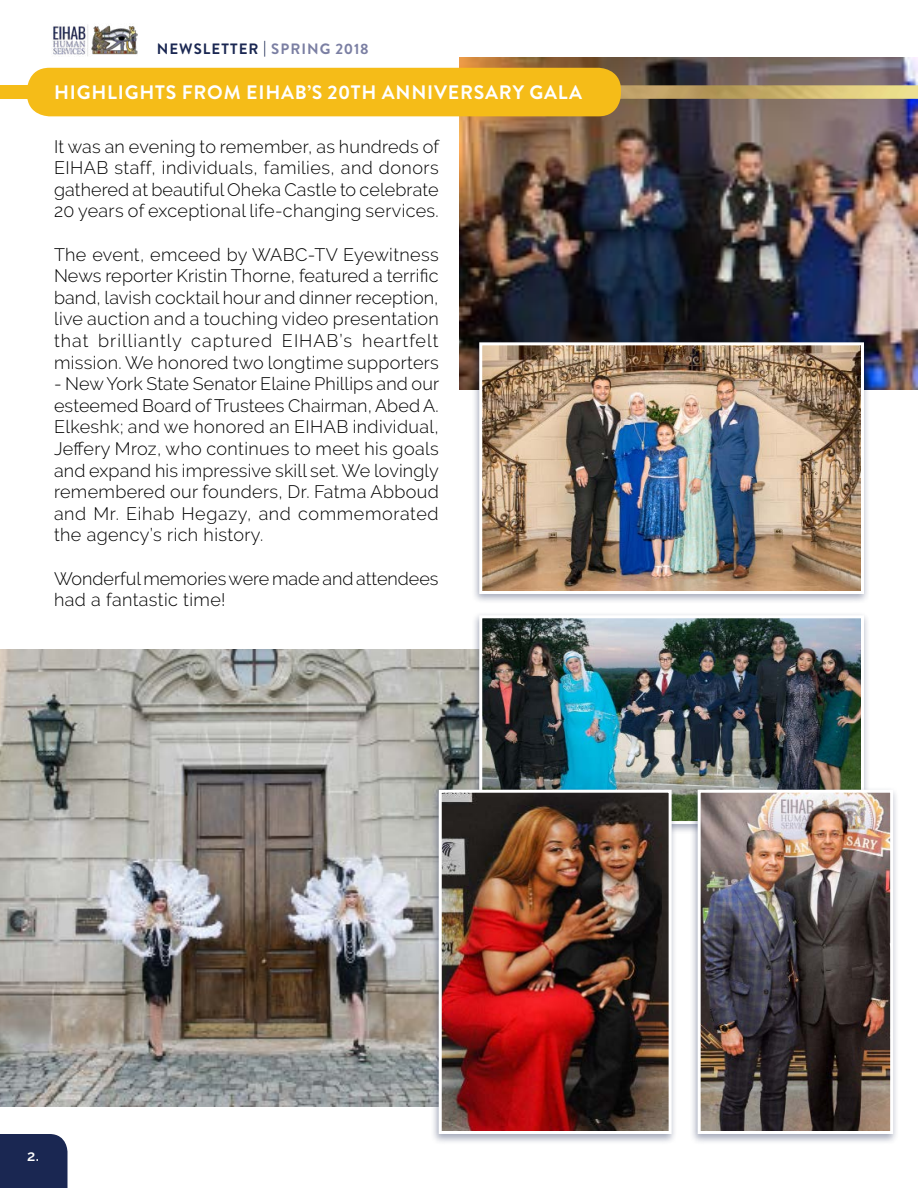
<style>
.page{position:relative;width:918px;height:1188px;background:#fff}
.page>*{position:absolute;margin:0;border:0;box-sizing:border-box;transform-origin:0 0}
.t1{font:700 19.5px "Brandon Grotesque";letter-spacing:.04em;color:#fff}
.t2{font:300 18px/21.6px "Raleway";letter-spacing:.02em;color:#000;text-align:justify}
.t3{font:300 18px/21.6px "Raleway";color:#000}
.t4{font:700 15px "Brandon Grotesque";letter-spacing:.07em;color:#1a2752}
.t5{font:600 15px "Raleway";color:#fff}
.s1{color:#7b7fa3}
</style>
<div class="page">
<div style="left:0;top:1134px;width:68px;height:54px;background:#1a2752"></div>
<img style="left:53px;top:24px;width:84px;height:32px">
<img style="left:459px;top:57px;width:459px;height:333px">
<img style="left:620px;top:85px;width:298px;height:14px">
<div style="left:0;top:85px;width:230px;height:14px;background:#f5bc18"></div>
<div style="left:27px;top:68px;width:594px;height:48px;background:#f5bc18;border-radius:23px"></div>
<img style="left:0;top:649px;width:471px;height:458px">
<div style="left:471px;top:339px;width:399px;height:265px;background:#1a2752;opacity:.4"></div>
<img style="left:483px;top:346px;width:377px;height:244px">
<div style="left:479px;top:342px;width:385px;height:252px;border:3px solid #fff"></div>
<div style="left:471px;top:612px;width:399px;height:222px;background:#1a2752;opacity:.4"></div>
<img style="left:483px;top:619px;width:377px;height:201px">
<div style="left:479px;top:615px;width:385px;height:209px;border:3px solid #fff"></div>
<div style="left:690px;top:786px;width:209px;height:359px;background:#1a2752;opacity:.4"></div>
<img style="left:702px;top:794px;width:187px;height:336px">
<div style="left:698px;top:790px;width:195px;height:344px;border:3px solid #fff"></div>
<div style="left:431px;top:786px;width:247px;height:359px;background:#1a2752;opacity:.4"></div>
<img style="left:443px;top:794px;width:225px;height:336px">
<div style="left:439px;top:790px;width:233px;height:344px;border:3px solid #fff"></div>
<p class="t4" style="left:157px;top:38px;width:214px">NEWSLETTER | <span class="s1">SPRING 2018</span></p>
<p class="t1" style="left:54px;top:78px;width:530px">HIGHLIGHTS FROM EIHAB’S 20TH ANNIVERSARY GALA</p>
<p class="t2" style="left:54px;top:135px;width:387px">It was an evening to remember, as hundreds of EIHAB staff, individuals, families, and donors gathered at beautiful Oheka Castle to celebrate 20 years of exceptional life-changing services.</p>
<p class="t2" style="left:54px;top:243px;width:386px">The event, emceed by WABC-TV Eyewitness News reporter Kristin Thorne, featured a terrific band, lavish cocktail hour and dinner reception, live auction and a touching video presentation that brilliantly captured EIHAB’s heartfelt mission. We honored two longtime supporters</p>
<p class="t2" style="left:54px;top:373px;width:387px">- New York State Senator Elaine Phillips and our esteemed Board of Trustees Chairman, Abed A.<br>Elkeshk; and we honored an EIHAB individual, Jeffery Mroz, who continues to meet his goals and expand his impressive skill set. We lovingly remembered our founders, Dr. Fatma Abboud and Mr. Eihab Hegazy, and commemorated the agency’s rich history.</p>
<p class="t3" style="left:54px;top:567px;width:386px">Wonderful memories were made and attendees had a fantastic time!</p>
<p class="t5" style="left:27px;top:1147px;width:14px">2.</p>
</div>
